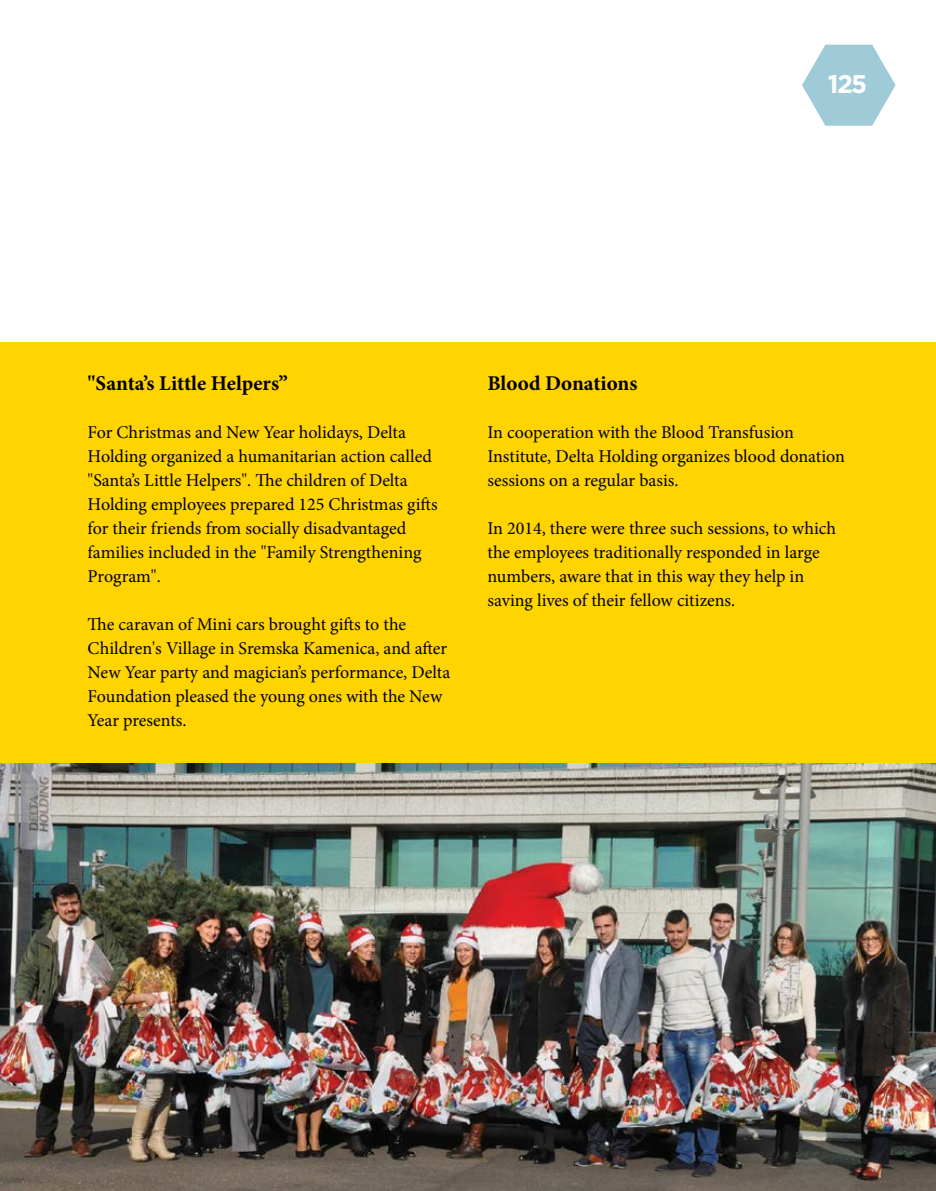
<style>
.page{position:relative;width:936px;height:1191px;background:#fff}
.page>*{position:absolute;margin:0;border:0;box-sizing:border-box;transform-origin:0 0}
.t1{font:700 25.5px "Gotham";color:#fff}
.t2{font:700 21px "Minion Pro";color:#000}
.t3{font:18px/24px "Minion Pro";color:#000}
</style>
<div class="page">
<svg style="left:802px;top:45px;width:93px;height:81px"></svg>
<img style="left:0;top:738px;width:935px;height:453px">
<div style="left:1px;top:342px;width:934px;height:420px;background:#ffd400"></div>
<h1 class="t1" style="left:827px;top:67px;width:41px">125</h1>
<p class="t2" style="left:88px;top:368px;width:202px">"Santa’s Little Helpers”</p>
<p class="t3" style="left:88px;top:420px;width:351px">For Christmas and New Year holidays, Delta Holding organized a humanitarian action called "Santa’s Little Helpers". The children of Delta Holding employees prepared 125 Christmas gifts for their friends from socially disadvantaged families included in the "Family Strengthening Program".</p>
<p class="t3" style="left:88px;top:612px;width:364px">The caravan of Mini cars brought gifts to the Children's Village in Sremska Kamenica, and after New Year party and magician’s performance, Delta Foundation pleased the young ones with the New Year presents.</p>
<p class="t2" style="left:487px;top:368px;width:152px">Blood Donations</p>
<p class="t3" style="left:487px;top:420px;width:359px">In cooperation with the Blood Transfusion<br>Institute, Delta Holding organizes blood donation sessions on a regular basis.</p>
<p class="t3" style="left:487px;top:516px;width:350px">In 2014, there were three such sessions, to which the employees traditionally responded in large numbers, aware that in this way they help in saving lives of their fellow citizens.</p>
</div>
